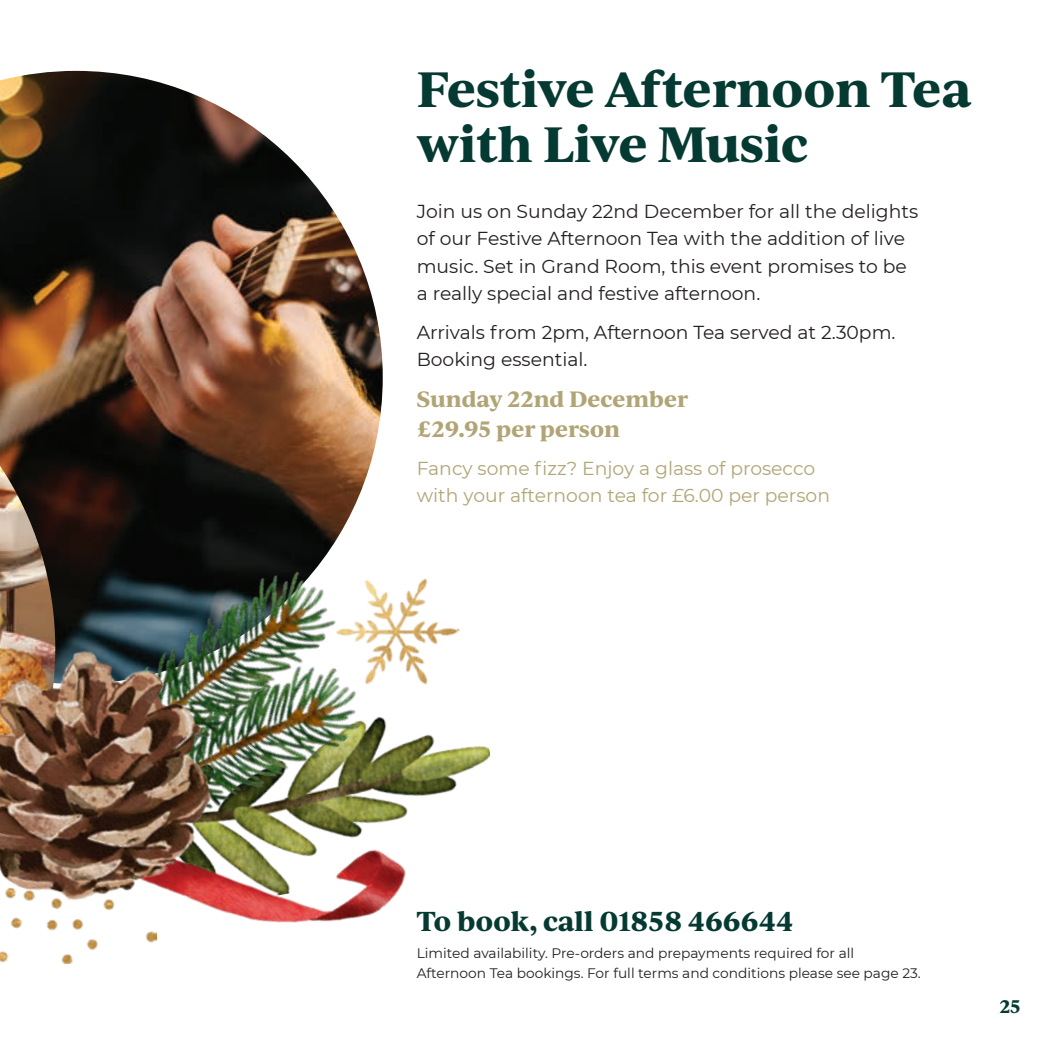
<style>
.page{position:relative;width:1049px;height:1049px;background:#fff}
.page>*{position:absolute;margin:0;border:0;box-sizing:border-box;transform-origin:0 0}
.Page_headers{font:700 47.5px/55px "Ivy Journal";letter-spacing:-.015em;color:#053a32}
.Body_Subs{font:700 26.25px "Ivy Journal";color:#053a32}
.Prices{font:700 21.25px/30px "Ivy Journal";color:#b1a576}
.Bodycopy{font:18.75px/27.5px "Montserrat";color:#231f20}
.Bodycopy-2{font:18.75px/27.5px "Montserrat";color:#b1a576}
.Body_Subs-2{font:700 17.5px "Ivy Journal";color:#053a32}
.Small_print{font:13.75px/20px "Montserrat";color:#231f20}
</style>
<div class="page">
<img style="left:376px;top:716px;width:115px;height:80px">
<img style="left:0;top:71px;width:383px;height:450px">
<img style="left:347px;top:578px;width:113px;height:133px">
<img style="left:257px;top:732px;width:160px;height:191px">
<img style="left:55px;top:485px;width:292px;height:345px">
<img style="left:0;top:466px;width:55px;height:143px">
<img style="left:0;top:947px;width:97px;height:18px">
<img style="left:0;top:609px;width:257px;height:338px">
<p class="Page_headers" style="left:417px;top:60px;width:557px">Festive Afternoon Tea with Live Music</p>
<p class="Bodycopy" style="left:417px;top:197px;width:503px">Join us on Sunday 22nd December for all the delights of our Festive Afternoon Tea with the addition of live music. Set in Grand Room, this event promises to be a really special and festive afternoon.</p>
<p class="Bodycopy" style="left:417px;top:317px;width:480px">Arrivals from 2pm, Afternoon Tea served at 2.30pm.<br>Booking essential.</p>
<p class="Prices" style="left:417px;top:383px;width:273px">Sunday 22nd December £29.95 per person</p>
<p class="Bodycopy-2" style="left:417px;top:454px;width:415px">Fancy some fizz? Enjoy a glass of prosecco with your afternoon tea for £6.00 per person</p>
<p class="Body_Subs" style="left:417px;top:901px;width:378px">To book, call 01858 466644</p>
<p class="Small_print" style="left:417px;top:943px;width:506px">Limited availability. Pre-orders and prepayments required for all<br>Afternoon Tea bookings. For full terms and conditions please see page 23.</p>
<p class="Body_Subs-2" style="left:999px;top:993px;width:23px">25</p>
</div>
